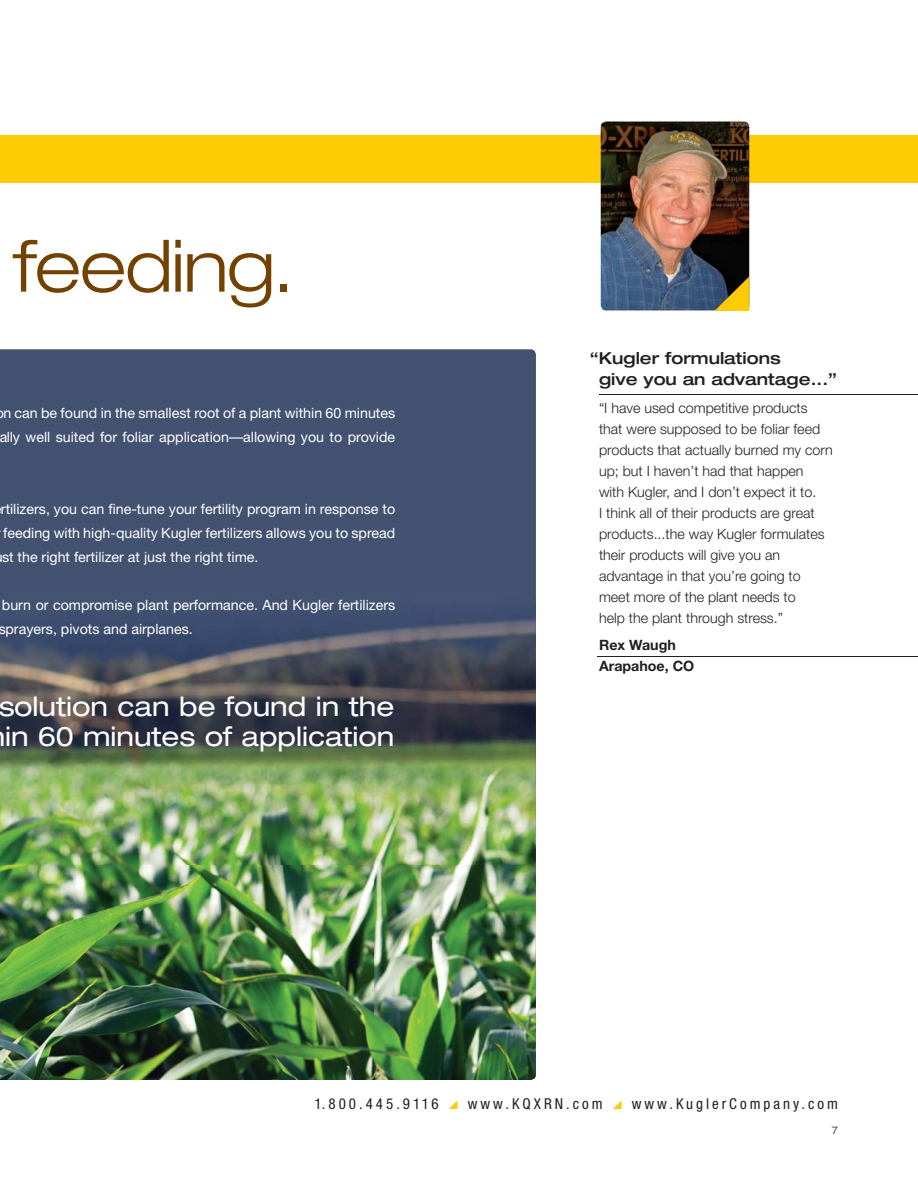
<style>
.page{position:relative;width:918px;height:1188px;background:#fff}
.page>*{position:absolute;margin:0;border:0;box-sizing:border-box;transform-origin:0 0}
.t1{font:300 expanded 72px "Helvetica Neue";letter-spacing:-.02em;color:#734200}
.t2{font:expanded 27px/30px "Helvetica Neue";color:#fff}
.t3{font:500 expanded 16.5px/21px "Helvetica Neue";color:#231f20}
.t4{font:condensed 15px "Helvetica Neue";letter-spacing:.2em;color:#231f20}
.t5{font:14.25px/24px "Helvetica Neue";color:#fff;text-align:center}
.t6{font:300 14.25px/21px "Helvetica Neue";color:#231f20}
.t7{font:700 14.25px/21px "Helvetica Neue";color:#231f20}
.t8{font:300 expanded 10.5px "Helvetica Neue";color:#231f20}
</style>
<div class="page">
<div style="left:0;top:349px;width:536px;height:249px;background:#435271"></div>
<img style="left:0;top:598px;width:536px;height:482px">
<div style="left:0;top:135px;width:918px;height:47px;background:#ffcb04"></div>
<img style="left:601px;top:122px;width:148px;height:188px;border-radius:5px">
<hr style="left:599px;top:394px;width:319px;height:1px;background:#231f20">
<hr style="left:597px;top:656px;width:321px;height:1px;background:#231f20">
<svg style="left:715px;top:276px;width:34px;height:35px"></svg>
<h1 class="t1" style="left:13px;top:240px;width:282px">feeding.</h1>
<p class="t5" style="left:-1px;top:402px;width:398px">n can be found in the smallest root of a plant within 60 minutes ally well suited for foliar application—allowing you to provide</p>
<p class="t5" style="left:1px;top:498px;width:396px;text-align:justify">rtilizers, you can fine-tune your fertility program in response to feeding with high-quality Kugler fertilizers allows you to spread st the right fertilizer at just the right time.</p>
<p class="t5" style="left:-2px;top:594px;width:398px;text-align:left">burn or compromise plant performance. And Kugler fertilizers sprayers, pivots and airplanes.</p>
<h2 class="t2" style="left:-2px;top:693px;width:398px">solution can be found in the in 60 minutes of application</h2>
<p class="t3" style="left:599px;top:349px;width:239px;text-indent:-9px">“Kugler formulations<br>give you an advantage...”</p>
<p class="t6" style="left:599px;top:398px;width:235px">“I have used competitive products that were supposed to be foliar feed products that actually burned my corn up; but I haven’t had that happen<br>with Kugler, and I don’t expect it to.<br>I think all of their products are great products...the way Kugler formulates their products will give you an advantage in that you’re going to meet more of the plant needs to<br>help the plant through stress.”</p>
<p class="t7" style="left:599px;top:636px;width:97px">Rex Waugh<br>Arapahoe, CO</p>
<p class="t4" style="left:314px;top:1098px;width:126px">1.800.445.9116</p>
<p class="t4" style="left:468px;top:1098px;width:136px">www.KQXRN.com</p>
<p class="t4" style="left:632px;top:1098px;width:208px">www.KuglerCompany.com</p>
<p class="t8" style="left:832px;top:1127px;width:8px">7</p>
</div>
